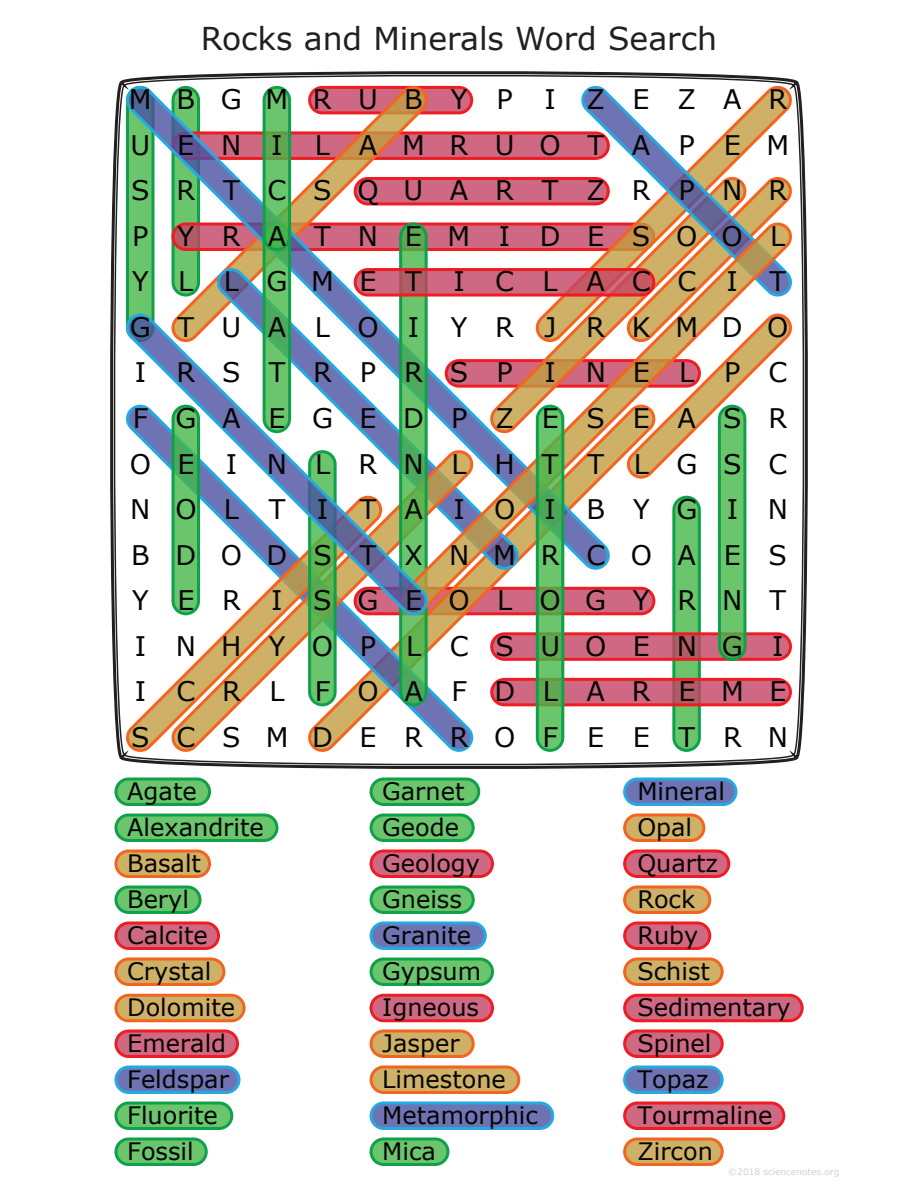
<style>
.page{position:relative;width:918px;height:1188px;background:#fff}
.page>*{position:absolute;margin:0;border:0;box-sizing:border-box;transform-origin:0 0}
.t1{font:31.5px "Verdana";color:#231f20}
.t2{font:27px/45.6px "Verdana";letter-spacing:1.01em;color:#050504}
.t3{font:24px "Verdana";color:#050504}
.t4{font:9px "Verdana";color:#d1d2d4}
</style>
<div class="page">
<div style="left:371px;top:959px;width:122px;height:25px;background:#6ac56d;border-radius:13px"></div>
<div style="left:370px;top:957px;width:124px;height:29px;border:3px solid #0fa14a;border-radius:13px"></div>
<div style="left:116px;top:887px;width:84px;height:25px;background:#6ac56d;border-radius:13px"></div>
<div style="left:114px;top:885px;width:88px;height:29px;border:3px solid #0fa14a;border-radius:13px"></div>
<div style="left:371px;top:1139px;width:77px;height:25px;background:#6ac56d;border-radius:13px"></div>
<div style="left:370px;top:1137px;width:79px;height:29px;border:3px solid #0fa14a;border-radius:13px"></div>
<div style="left:116px;top:779px;width:94px;height:25px;background:#6ac56d;border-radius:13px"></div>
<div style="left:114px;top:777px;width:97px;height:29px;border:3px solid #0fa14a;border-radius:13px"></div>
<div style="left:116px;top:815px;width:161px;height:25px;background:#6ac56d;border-radius:13px"></div>
<div style="left:114px;top:813px;width:164px;height:29px;border:3px solid #0fa14a;border-radius:13px"></div>
<div style="left:116px;top:1103px;width:116px;height:25px;background:#6ac56d;border-radius:13px"></div>
<div style="left:114px;top:1101px;width:119px;height:29px;border:3px solid #0fa14a;border-radius:13px"></div>
<div style="left:371px;top:779px;width:108px;height:25px;background:#6ac56d;border-radius:13px"></div>
<div style="left:370px;top:777px;width:110px;height:29px;border:3px solid #0fa14a;border-radius:13px"></div>
<div style="left:371px;top:887px;width:102px;height:25px;background:#6ac56d;border-radius:13px"></div>
<div style="left:370px;top:885px;width:105px;height:29px;border:3px solid #0fa14a;border-radius:13px"></div>
<div style="left:116px;top:1139px;width:90px;height:25px;background:#6ac56d;border-radius:13px"></div>
<div style="left:114px;top:1137px;width:94px;height:29px;border:3px solid #0fa14a;border-radius:13px"></div>
<div style="left:371px;top:815px;width:102px;height:25px;background:#6ac56d;border-radius:13px"></div>
<div style="left:370px;top:813px;width:105px;height:29px;border:3px solid #0fa14a;border-radius:13px"></div>
<div style="left:625px;top:923px;width:85px;height:25px;background:#cf6883;border-radius:13px"></div>
<div style="left:623px;top:921px;width:88px;height:29px;border:3px solid #ee1d23;border-radius:13px"></div>
<div style="left:625px;top:1103px;width:159px;height:25px;background:#cf6883;border-radius:13px"></div>
<div style="left:623px;top:1101px;width:162px;height:29px;border:3px solid #ee1d23;border-radius:13px"></div>
<div style="left:625px;top:851px;width:104px;height:25px;background:#cf6883;border-radius:13px"></div>
<div style="left:623px;top:849px;width:107px;height:29px;border:3px solid #ee1d23;border-radius:13px"></div>
<div style="left:625px;top:995px;width:177px;height:26px;background:#cf6883;border-radius:13px"></div>
<div style="left:623px;top:994px;width:181px;height:28px;border:3px solid #ee1d23;border-radius:13px"></div>
<div style="left:116px;top:923px;width:103px;height:25px;background:#cf6883;border-radius:13px"></div>
<div style="left:114px;top:921px;width:106px;height:29px;border:3px solid #ee1d23;border-radius:13px"></div>
<div style="left:625px;top:1031px;width:97px;height:25px;background:#cf6883;border-radius:13px"></div>
<div style="left:623px;top:1029px;width:101px;height:29px;border:3px solid #ee1d23;border-radius:13px"></div>
<div style="left:371px;top:851px;width:122px;height:25px;background:#cf6883;border-radius:13px"></div>
<div style="left:370px;top:849px;width:124px;height:29px;border:3px solid #ee1d23;border-radius:13px"></div>
<div style="left:371px;top:995px;width:122px;height:26px;background:#cf6883;border-radius:13px"></div>
<div style="left:370px;top:994px;width:124px;height:28px;border:3px solid #ee1d23;border-radius:13px"></div>
<div style="left:116px;top:851px;width:94px;height:25px;background:#ceb166;border-radius:13px"></div>
<div style="left:114px;top:849px;width:97px;height:29px;border:3px solid #f36421;border-radius:13px"></div>
<div style="left:371px;top:1031px;width:102px;height:25px;background:#ceb166;border-radius:13px"></div>
<div style="left:370px;top:1029px;width:105px;height:29px;border:3px solid #f36421;border-radius:13px"></div>
<div style="left:625px;top:1139px;width:97px;height:25px;background:#ceb166;border-radius:13px"></div>
<div style="left:623px;top:1137px;width:101px;height:29px;border:3px solid #f36421;border-radius:13px"></div>
<div style="left:625px;top:887px;width:85px;height:25px;background:#ceb166;border-radius:13px"></div>
<div style="left:623px;top:885px;width:88px;height:29px;border:3px solid #f36421;border-radius:13px"></div>
<div style="left:625px;top:815px;width:79px;height:25px;background:#ceb166;border-radius:13px"></div>
<div style="left:623px;top:813px;width:82px;height:29px;border:3px solid #f36421;border-radius:13px"></div>
<div style="left:371px;top:1067px;width:148px;height:25px;background:#ceb166;border-radius:13px"></div>
<div style="left:370px;top:1065px;width:150px;height:29px;border:3px solid #f36421;border-radius:13px"></div>
<div style="left:116px;top:995px;width:128px;height:26px;background:#ceb166;border-radius:13px"></div>
<div style="left:114px;top:994px;width:132px;height:28px;border:3px solid #f36421;border-radius:13px"></div>
<div style="left:625px;top:959px;width:97px;height:25px;background:#ceb166;border-radius:13px"></div>
<div style="left:623px;top:957px;width:101px;height:29px;border:3px solid #f36421;border-radius:13px"></div>
<div style="left:116px;top:959px;width:108px;height:25px;background:#ceb166;border-radius:13px"></div>
<div style="left:114px;top:957px;width:111px;height:29px;border:3px solid #f36421;border-radius:13px"></div>
<div style="left:116px;top:1031px;width:122px;height:25px;background:#cf6883;border-radius:13px"></div>
<div style="left:114px;top:1029px;width:125px;height:29px;border:3px solid #ee1d23;border-radius:13px"></div>
<div style="left:371px;top:1103px;width:182px;height:25px;background:#6e73b4;border-radius:13px"></div>
<div style="left:370px;top:1101px;width:184px;height:29px;border:3px solid #24aae1;border-radius:13px"></div>
<div style="left:625px;top:779px;width:111px;height:25px;background:#6e73b4;border-radius:13px"></div>
<div style="left:623px;top:777px;width:114px;height:29px;border:3px solid #24aae1;border-radius:13px"></div>
<div style="left:116px;top:1067px;width:123px;height:25px;background:#6e73b4;border-radius:13px"></div>
<div style="left:114px;top:1065px;width:127px;height:29px;border:3px solid #24aae1;border-radius:13px"></div>
<div style="left:371px;top:923px;width:114px;height:25px;background:#6e73b4;border-radius:13px"></div>
<div style="left:370px;top:921px;width:117px;height:29px;border:3px solid #24aae1;border-radius:13px"></div>
<div style="left:625px;top:1067px;width:97px;height:25px;background:#6e73b4;border-radius:13px"></div>
<div style="left:623px;top:1065px;width:101px;height:29px;border:3px solid #24aae1;border-radius:13px"></div>
<svg style="left:111px;top:72px;width:696px;height:696px"></svg>
<p class="t1" style="left:201px;top:17px;width:518px">Rocks and Minerals Word Search</p>
<p class="t2" style="left:129px;top:76px;width:662px">MBGMRUBYP I ZEZAR<br>UENI LAMRUOTAPEM<br>SRTCSQUARTZRPNR<br>PYRATNEMIDESOOL<br>YLLGMETICLACCIT<br>GTUALOI YRJRKMDO<br>IRSTRPRSP INELPC<br>FGAEGEDPZESEASR<br>OE INLRNLHTTLGSC<br>NOLTITAIOIBYGIN<br>BDODSTXNMRCOAES<br>YER I SGEOLOGYRNT<br>INHYOP LCSUOENGI<br>ICRLFOAFDLAREME<br>SCSMDERROFEETRN</p>
<p class="t3" style="left:127px;top:774px;width:71px">Agate</p>
<p class="t3" style="left:382px;top:774px;width:84px">Garnet</p>
<p class="t3" style="left:637px;top:774px;width:89px">Mineral</p>
<p class="t3" style="left:127px;top:810px;width:138px">Alexandrite</p>
<p class="t3" style="left:382px;top:810px;width:78px">Geode</p>
<p class="t3" style="left:637px;top:810px;width:56px">Opal</p>
<p class="t3" style="left:127px;top:846px;width:75px">Basalt</p>
<p class="t3" style="left:382px;top:846px;width:99px">Geology</p>
<p class="t3" style="left:637px;top:846px;width:82px">Quartz</p>
<p class="t3" style="left:127px;top:882px;width:63px">Beryl</p>
<p class="t3" style="left:382px;top:882px;width:81px">Gneiss</p>
<p class="t3" style="left:637px;top:882px;width:59px">Rock</p>
<p class="t3" style="left:127px;top:918px;width:82px">Calcite</p>
<p class="t3" style="left:382px;top:918px;width:90px">Granite</p>
<p class="t3" style="left:637px;top:918px;width:63px">Ruby</p>
<p class="t3" style="left:127px;top:954px;width:86px">Crystal</p>
<p class="t3" style="left:382px;top:954px;width:100px">Gypsum</p>
<p class="t3" style="left:637px;top:954px;width:74px">Schist</p>
<p class="t3" style="left:127px;top:990px;width:109px">Dolomite</p>
<p class="t3" style="left:382px;top:990px;width:98px">Igneous</p>
<p class="t3" style="left:637px;top:990px;width:155px">Sedimentary</p>
<p class="t3" style="left:127px;top:1026px;width:101px">Emerald</p>
<p class="t3" style="left:382px;top:1026px;width:79px">Jasper</p>
<p class="t3" style="left:637px;top:1026px;width:76px">Spinel</p>
<p class="t3" style="left:127px;top:1062px;width:103px">Feldspar</p>
<p class="t3" style="left:382px;top:1062px;width:125px">Limestone</p>
<p class="t3" style="left:637px;top:1062px;width:73px">Topaz</p>
<p class="t3" style="left:127px;top:1098px;width:92px">Fluorite</p>
<p class="t3" style="left:382px;top:1098px;width:157px">Metamorphic</p>
<p class="t3" style="left:637px;top:1098px;width:137px">Tourmaline</p>
<p class="t3" style="left:127px;top:1134px;width:68px">Fossil</p>
<p class="t3" style="left:382px;top:1134px;width:55px">Mica</p>
<p class="t3" style="left:637px;top:1134px;width:77px">Zircon</p>
<p class="t4" style="left:728px;top:1166px;width:112px">©2018 sciencenotes.org</p>
</div>
